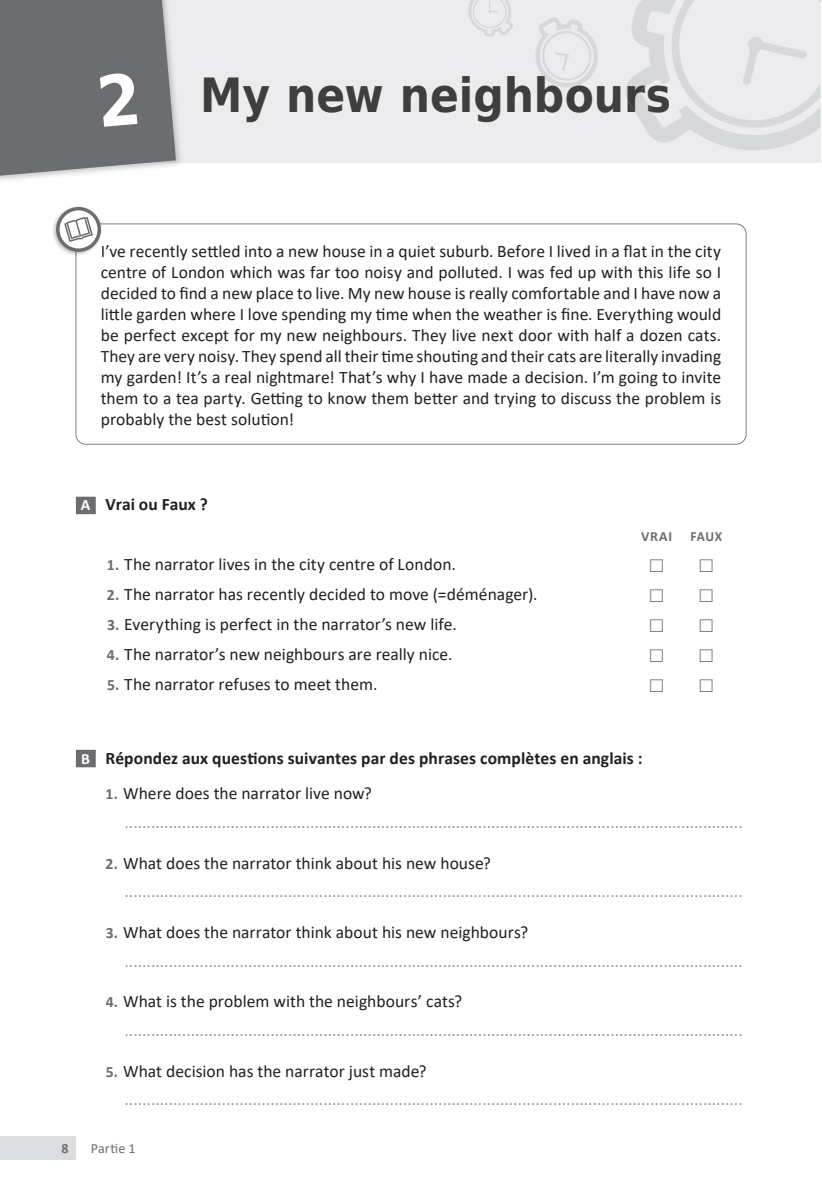
<style>
.page{position:relative;width:822px;height:1194px;background:#fff}
.page>*{position:absolute;margin:0;border:0;box-sizing:border-box;transform-origin:0 0}
.t1{font:700 47.25px "DejaVu Sans Condensed";color:#3c3c3d}
.t2{font:17.5px/28.3px "Calibri";color:#939598}
.t3{font:17.5px/21px "Calibri";letter-spacing:.005em;color:#231f20;text-align:justify}
.t4{font:700 17.5px "Calibri";letter-spacing:.005em;color:#231f20}
.t5{font:14px "Calibri";color:#6c6d70}
.t6{font:700 14px "Calibri";letter-spacing:.05em;color:#6c6d70}
.t7{font:700 14px "Calibri";letter-spacing:.05em;color:#6c6d70;scale:.96 1}
.s1{font-size:15.75px;color:#fff}
.s2{font-weight:700;font-size:15.75px;color:#6c6d70}
.s3{color:#231f20}
</style>
<div class="page">
<div style="left:0;top:1136px;width:76px;height:24px;background:#dcdddf"></div>
<div style="left:0;top:0;width:820px;height:163px;background:#ececee"></div>
<svg style="left:75px;top:223px;width:671px;height:221px"></svg>
<div style="left:76px;top:496px;width:20px;height:18px;background:#6c6d70"></div>
<div style="left:76px;top:749px;width:20px;height:18px;background:#6c6d70"></div>
<img style="left:53px;top:206px;width:47px;height:49px">
<img style="left:75px;top:223px;width:27px;height:33px">
<svg style="left:58px;top:208px;width:41px;height:42px"></svg>
<div style="left:56px;top:207px;width:45px;height:45px;border:4px solid #6c6d70;border-radius:50%"></div>
<svg style="left:64px;top:217px;width:29px;height:25px"></svg>
<svg style="left:535px;top:17px;width:63px;height:70px"></svg>
<svg style="left:468px;top:0;width:45px;height:37px"></svg>
<svg style="left:626px;top:0;width:195px;height:150px"></svg>
<svg style="left:0;top:0;width:176px;height:179px;background:#78797b"></svg>
<h1 class="t1" style="left:200px;top:56px;width:472px">My new neighbours</h1>
<p class="t3" style="left:101px;top:240px;width:622px">I’ve recently settled into a new house in a quiet suburb. Before I lived in a flat in the city centre of London which was far too noisy and polluted. I was fed up with this life so I decided to find a new place to live. My new house is really comfortable and I have now a little garden where I love spending my time when the weather is fine. Everything would be perfect except for my new neighbours. They live next door with half a dozen cats.<br>They are very noisy. They spend all their time shouting and their cats are literally invading my garden! It’s a real nightmare! That’s why I have made a decision. I’m going to invite them to a tea party. Getting to know them better and trying to discuss the problem is probably the best solution!</p>
<p class="t4" style="left:81px;top:492px;width:128px"><span class="s1">A</span> Vrai ou Faux ?</p>
<p class="t3" style="left:107px;top:553px;width:350px"><span class="s2">1.</span> The narrator lives in the city centre of London.</p>
<p class="t3" style="left:107px;top:583px;width:432px"><span class="s2">2.</span> The narrator has recently decided to move (=déménager).</p>
<p class="t3" style="left:107px;top:613px;width:351px"><span class="s2">3.</span> Everything is perfect in the narrator’s new life.</p>
<p class="t3" style="left:107px;top:643px;width:347px"><span class="s2">4.</span> The narrator’s new neighbours are really nice.</p>
<p class="t3" style="left:107px;top:673px;width:272px"><span class="s2">5.</span> The narrator refuses to meet them.</p>
<p class="t6" style="left:641px;top:526px;width:32px">VRAI</p>
<p class="t7" style="left:690px;top:526px;width:35px">FAUX</p>
<p class="t4" style="left:81px;top:745px;width:562px"><span class="s1">B</span> Répondez aux questions suivantes par des phrases complètes en anglais :</p>
<p class="t2" style="left:124px;top:779px;width:619px;text-indent:-19px"><span class="s2">1.</span> <span class="s3">Where does the narrator live now? </span>............................................................................................................................................</p>
<p class="t2" style="left:124px;top:848px;width:619px;text-indent:-19px"><span class="s2">2.</span> <span class="s3">What does the narrator think about his new house? </span>............................................................................................................................................</p>
<p class="t2" style="left:124px;top:917px;width:619px;text-indent:-19px"><span class="s2">3.</span> <span class="s3">What does the narrator think about his new neighbours? </span>............................................................................................................................................</p>
<p class="t2" style="left:124px;top:987px;width:619px;text-indent:-19px"><span class="s2">4.</span> <span class="s3">What is the problem with the neighbours’ cats? </span>............................................................................................................................................</p>
<p class="t2" style="left:124px;top:1056px;width:619px;text-indent:-19px"><span class="s2">5.</span> <span class="s3">What decision has the narrator just made? </span>............................................................................................................................................</p>
<p class="t6" style="left:61px;top:1138px;width:9px">8</p>
<p class="t5" style="left:91px;top:1138px;width:46px">Partie 1</p>
</div>
